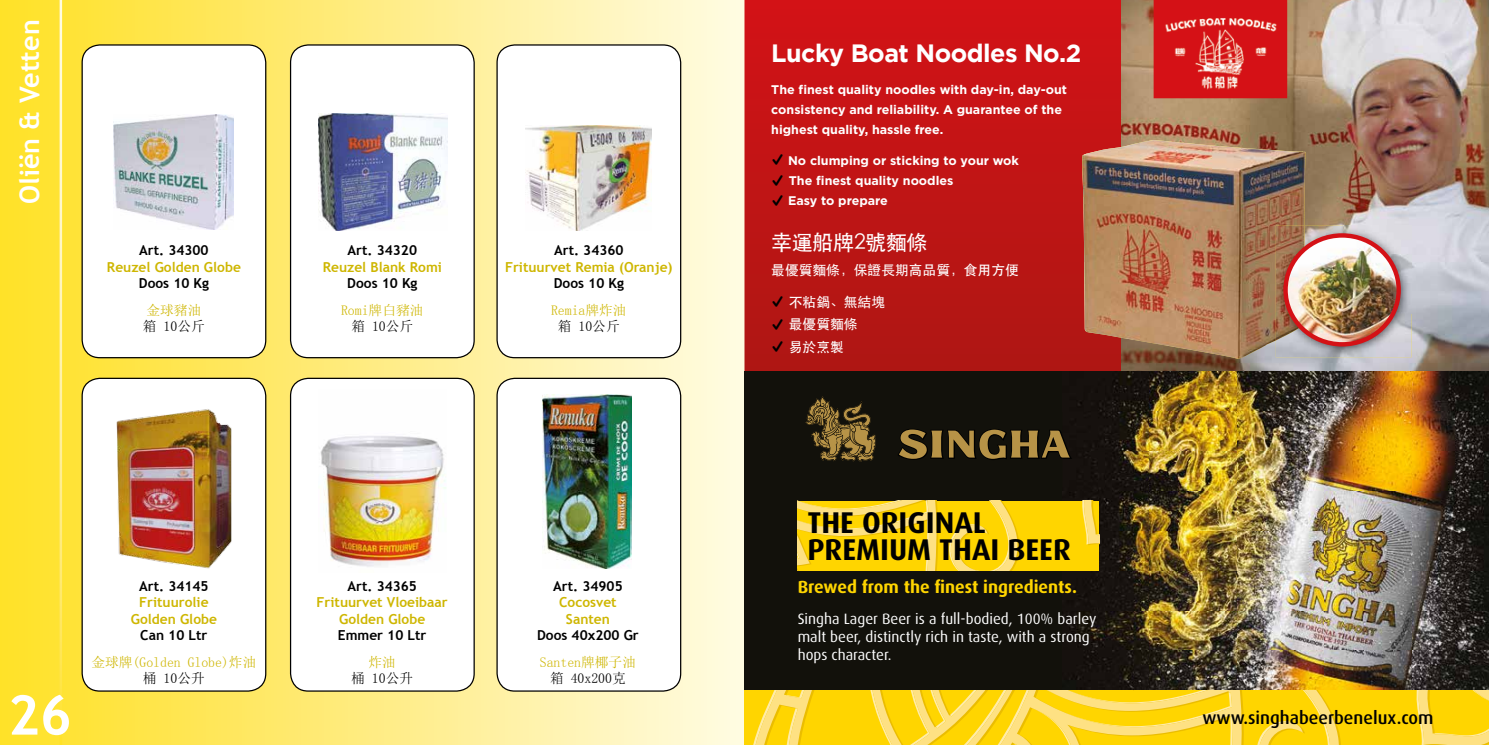
<style>
.page{position:relative;width:1489px;height:745px;background:#fff}
.page>*{position:absolute;margin:0;border:0;box-sizing:border-box;transform-origin:0 0}
.t1{font:700 54.5px "Trebuchet MS";color:#fff}
.t2{font:700 30px/27.5px "Dax";color:#000}
.t3{font:700 26.88px "Trebuchet MS";color:#fff}
.t4{font:700 25px "Gotham";letter-spacing:-.02em;color:#fff}
.t5{font:21.12px "ST Heiti";letter-spacing:-.02em;color:#fff}
.t6{font:500 17.88px "Dax";color:#000}
.t7{font:700 17.5px "Dax";color:#ffd500}
.t8{font:15px/18px "Dax";color:#fff}
.t9{font:700 13.75px/16.5px "Trebuchet MS";color:#ceb600;text-align:center}
.t10{font:700 13.75px "Trebuchet MS";color:#000}
.t11{font:13.75px "Sim Sun";color:#ceb600}
.t12{font:13.75px "ST Heiti";color:#fff}
.t13{font:13.75px "Sim Sun";color:#000}
.t14{font:700 12.5px/20px "Gotham";color:#fff}
.s1{font-family:"Entypo";font-weight:400;font-size:30px;color:#000}
.s2{font-family:"Entypo";font-size:30px;color:#000}
</style>
<div class="page">
<div style="left:0;top:0;width:744px;height:744px;background:linear-gradient(to right,#fdde24,#fdf8e1)"></div>
<div style="left:82px;top:45px;width:184px;height:312px;background:#fff;border-radius:18px"></div>
<div style="left:81px;top:44px;width:185px;height:314px;border:1px solid #000;border-radius:18px"></div>
<div style="left:290px;top:45px;width:184px;height:312px;background:#fff;border-radius:18px"></div>
<div style="left:290px;top:44px;width:185px;height:314px;border:1px solid #000;border-radius:18px"></div>
<div style="left:497px;top:378px;width:183px;height:312px;background:#fff;border-radius:18px"></div>
<div style="left:496px;top:377px;width:185px;height:314px;border:1px solid #000;border-radius:18px"></div>
<div style="left:497px;top:45px;width:183px;height:312px;background:#fff;border-radius:18px"></div>
<div style="left:496px;top:44px;width:185px;height:314px;border:1px solid #000;border-radius:18px"></div>
<div style="left:290px;top:378px;width:184px;height:312px;background:#fff;border-radius:18px"></div>
<div style="left:290px;top:377px;width:185px;height:314px;border:1px solid #000;border-radius:18px"></div>
<div style="left:82px;top:378px;width:184px;height:312px;background:#fff;border-radius:18px"></div>
<div style="left:81px;top:377px;width:185px;height:314px;border:1px solid #000;border-radius:18px"></div>
<hr style="left:60px;top:0;width:2px;height:744px;background:#fff">
<img style="left:113px;top:114px;width:121px;height:115px">
<img style="left:320px;top:436px;width:126px;height:131px">
<img style="left:116px;top:409px;width:116px;height:160px">
<img style="left:318px;top:114px;width:129px;height:116px">
<img style="left:526px;top:125px;width:125px;height:105px">
<img style="left:542px;top:394px;width:89px;height:174px">
<svg style="left:744px;top:0;width:376px;height:371px;background:#c11516"></svg>
<img style="left:1120px;top:0;width:368px;height:371px">
<img style="left:1082px;top:141px;width:223px;height:217px">
<img style="left:1304px;top:225px;width:107px;height:88px">
<img style="left:1275px;top:313px;width:136px;height:44px">
<img style="left:1275px;top:225px;width:29px;height:115px">
<img style="left:1285px;top:235px;width:113px;height:109px">
<div style="left:1283px;top:233px;width:117px;height:113px;border:4px solid #d41116;border-radius:50%"></div>
<svg style="left:1153px;top:0;width:133px;height:98px;background:#d82a2c"></svg>
<div style="left:744px;top:371px;width:744px;height:319px;background:#12110b"></div>
<img style="left:1062px;top:371px;width:426px;height:319px">
<svg style="left:797px;top:500px;width:301px;height:70px;background:#fbd41b"></svg>
<img style="left:1069px;top:435px;width:3px;height:23px">
<svg style="left:898px;top:428px;width:171px;height:32px"></svg>
<svg style="left:805px;top:396px;width:71px;height:65px"></svg>
<svg style="left:744px;top:690px;width:745px;height:55px;background:#fdd724"></svg>
<h3 class="t3" style="left:13px;top:204px;width:186px;rotate:-90deg">Oliën &amp; Vetten</h3>
<p class="t10" style="left:139px;top:242px;width:71px">Art. 34300</p>
<p class="t9" style="left:107px;top:258px;width:135px">Reuzel Golden Globe</p>
<p class="t10" style="left:139px;top:275px;width:72px">Doos 10 Kg</p>
<p class="t11" style="left:146px;top:303px;width:56px">金球豬油</p>
<p class="t13" style="left:143px;top:319px;width:63px">箱 10公斤</p>
<p class="t10" style="left:347px;top:242px;width:71px">Art. 34320</p>
<p class="t9" style="left:323px;top:258px;width:121px">Reuzel Blank Romi</p>
<p class="t10" style="left:347px;top:275px;width:72px">Doos 10 Kg</p>
<p class="t11" style="left:341px;top:303px;width:84px">Romi牌白豬油</p>
<p class="t13" style="left:351px;top:319px;width:63px">箱 10公斤</p>
<p class="t10" style="left:554px;top:242px;width:71px">Art. 34360</p>
<p class="t9" style="left:505px;top:258px;width:169px">Frituurvet Remia (Oranje)</p>
<p class="t10" style="left:553px;top:275px;width:72px">Doos 10 Kg</p>
<p class="t11" style="left:551px;top:303px;width:77px">Remia牌炸油</p>
<p class="t13" style="left:558px;top:319px;width:63px">箱 10公斤</p>
<h1 class="t1" style="left:8px;top:680px;width:65px">26</h1>
<p class="t10" style="left:139px;top:576px;width:71px">Art. 34145</p>
<p class="t9" style="left:131px;top:593px;width:88px">Frituurolie<br>Golden Globe</p>
<p class="t10" style="left:140px;top:626px;width:69px">Can 10 Ltr</p>
<p class="t11" style="left:91px;top:654px;width:166px">金球牌(Golden Globe)炸油</p>
<p class="t13" style="left:143px;top:671px;width:63px">桶 10公升</p>
<p class="t10" style="left:347px;top:576px;width:71px">Art. 34365</p>
<p class="t9" style="left:316px;top:593px;width:133px">Frituurvet Vloeibaar<br>Golden Globe</p>
<p class="t10" style="left:338px;top:626px;width:90px">Emmer 10 Ltr</p>
<p class="t11" style="left:368px;top:654px;width:29px">炸油</p>
<p class="t13" style="left:351px;top:671px;width:63px">桶 10公升</p>
<p class="t10" style="left:553px;top:576px;width:71px">Art. 34905</p>
<p class="t9" style="left:559px;top:593px;width:59px">Cocosvet<br>Santen</p>
<p class="t10" style="left:537px;top:626px;width:103px">Doos 40x200 Gr</p>
<p class="t11" style="left:540px;top:654px;width:98px">Santen牌椰子油</p>
<p class="t13" style="left:550px;top:671px;width:77px">箱 40x200克</p>
<h3 class="t4" style="left:771px;top:39px;width:312px">Lucky Boat Noodles No.2</h3>
<p class="t14" style="left:771px;top:79px;width:297px">The finest quality noodles with day-in, day-out consistency and reliability. A guarantee of the highest quality, hassle free.</p>
<p class="t14" style="left:771px;top:150px;width:249px"><span class="s1">✓</span> No clumping or sticking to your wok</p>
<p class="t14" style="left:771px;top:170px;width:184px"><span class="s1">✓</span> The finest quality noodles</p>
<p class="t14" style="left:771px;top:190px;width:118px"><span class="s1">✓</span> Easy to prepare</p>
<h3 class="t5" style="left:771px;top:232px;width:158px">幸運船牌2號麵條</h3>
<p class="t12" style="left:771px;top:263px;width:249px">最優質麵條，保證長期高品質，食用方便</p>
<p class="t12" style="left:771px;top:295px;width:115px"><span class="s2">✓</span> 不粘鍋、無結塊</p>
<p class="t12" style="left:771px;top:317px;width:88px"><span class="s2">✓</span> 最優質麵條</p>
<p class="t12" style="left:771px;top:340px;width:74px"><span class="s2">✓</span> 易於烹製</p>
<h2 class="t2" style="left:807px;top:508px;width:265px">THE ORIGINAL<br>PREMIUM THAI BEER</h2>
<h3 class="t7" style="left:797px;top:576px;width:281px">Brewed from the finest ingredients.</h3>
<p class="t8" style="left:797px;top:609px;width:300px">Singha Lager Beer is a full-bodied, 100% barley malt beer, distinctly rich in taste, with a strong hops character.</p>
<h3 class="t6" style="left:1202px;top:707px;width:232px">www.singhabeerbenelux.com</h3>
</div>
